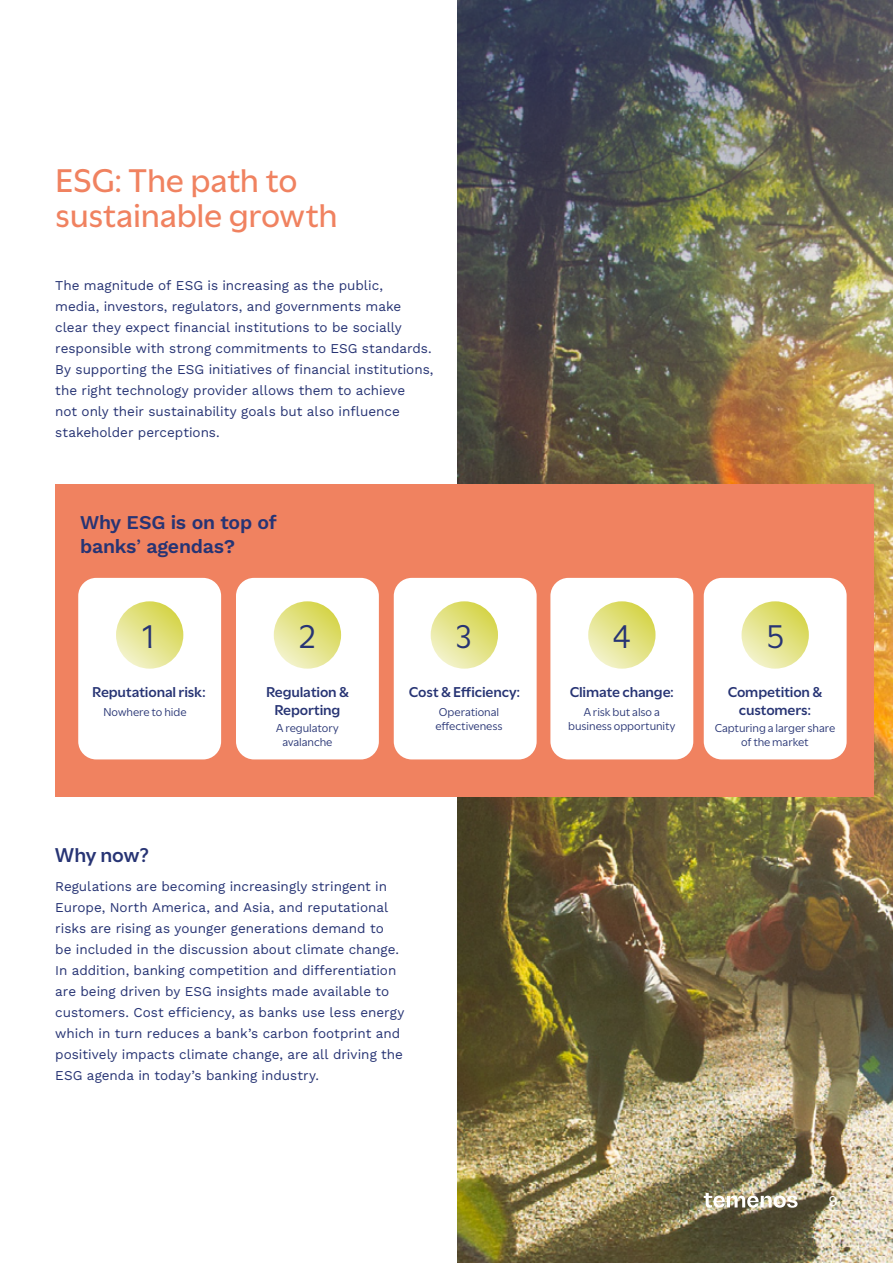
<style>
.page{position:relative;width:893px;height:1263px;background:#fff}
.page>*{position:absolute;margin:0;border:0;box-sizing:border-box;transform-origin:0 0}
.t1{font:500 34.5px/34.5px "Utile";letter-spacing:-.01em;color:#f08260}
.t2{font:34.5px "Utile";color:#273474}
.t3{font:600 21px "Utile";letter-spacing:-.01em;color:#273474}
.t4{font:600 19.5px/24px "Work Sans";letter-spacing:-.015em;color:#273474}
.t5{font:600 15px/18px "Utile";letter-spacing:-.01em;color:#273474;text-align:center}
.t6{font:15px "Work Sans";color:#fff}
.t7{font:13.5px/21px "Work Sans";color:#273474}
.t8{font:12px/13.5px "Utile";letter-spacing:-.005em;color:#273474;text-align:center}
.s1{font-weight:400}
</style>
<div class="page">
<img style="left:457px;top:493px;width:436px;height:770px">
<img style="left:457px;top:0;width:436px;height:493px">
<svg style="left:704px;top:1193px;width:94px;height:15px"></svg>
<div style="left:55px;top:484px;width:818px;height:313px;background:#f08260"></div>
<div style="left:78px;top:578px;width:143px;height:181px;background:#fff;border-radius:18px"></div>
<div style="left:236px;top:578px;width:143px;height:181px;background:#fff;border-radius:18px"></div>
<div style="left:394px;top:578px;width:143px;height:181px;background:#fff;border-radius:18px"></div>
<div style="left:550px;top:578px;width:143px;height:181px;background:#fff;border-radius:18px"></div>
<div style="left:704px;top:578px;width:143px;height:181px;background:#fff;border-radius:18px"></div>
<svg style="left:116px;top:601px;width:67px;height:68px;background:#e3e38a"></svg>
<svg style="left:274px;top:601px;width:67px;height:68px;background:#e3e38a"></svg>
<svg style="left:431px;top:601px;width:67px;height:68px;background:#e3e38a"></svg>
<svg style="left:588px;top:601px;width:67px;height:68px;background:#e4e38a"></svg>
<svg style="left:741px;top:601px;width:68px;height:68px;background:#e4e38b"></svg>
<h1 class="t1" style="left:55px;top:160px;width:284px">ESG: The path to sustainable growth</h1>
<p class="t7" style="left:55px;top:275px;width:380px">The magnitude of ESG is increasing as the public,<br>media, investors, regulators, and governments make clear they expect financial institutions to be socially responsible with strong commitments to ESG standards.<br>By supporting the ESG initiatives of financial institutions, the right technology provider allows them to achieve<br>not only their sustainability goals but also influence stakeholder perceptions.</p>
<h3 class="t4" style="left:80px;top:509px;width:198px">Why ESG is on top of banks<span class="s1">’</span> agendas?</h3>
<h1 class="t2" style="left:142px;top:610px;width:14px">1</h1>
<h1 class="t2" style="left:299px;top:610px;width:19px">2</h1>
<h1 class="t2" style="left:455px;top:610px;width:18px">3</h1>
<h1 class="t2" style="left:613px;top:610px;width:19px">4</h1>
<h1 class="t2" style="left:766px;top:610px;width:19px">5</h1>
<p class="t5" style="left:92px;top:682px;width:115px">Reputational risk:</p>
<p class="t5" style="left:266px;top:682px;width:84px">Regulation &amp;<br>Reporting</p>
<p class="t5" style="left:409px;top:682px;width:113px">Cost &amp; Efficiency:</p>
<p class="t5" style="left:570px;top:682px;width:106px">Climate change:</p>
<p class="t5" style="left:728px;top:682px;width:96px">Competition &amp;</p>
<p class="t8" style="left:103px;top:704px;width:85px">Nowhere to hide</p>
<p class="t5" style="left:739px;top:700px;width:74px">customers:</p>
<p class="t8" style="left:276px;top:720px;width:64px">A regulatory avalanche</p>
<p class="t8" style="left:435px;top:704px;width:69px;text-align:left">Operational effectiveness</p>
<p class="t8" style="left:568px;top:704px;width:109px">A risk but also a business opportunity</p>
<p class="t8" style="left:715px;top:720px;width:122px">Capturing a larger share of the market</p>
<h2 class="t3" style="left:55px;top:838px;width:95px">Why now?</h2>
<p class="t7" style="left:55px;top:875px;width:351px">Regulations are becoming increasingly stringent in Europe, North America, and Asia, and reputational risks are rising as younger generations demand to<br>be included in the discussion about climate change.<br>In addition, banking competition and differentiation are being driven by ESG insights made available to customers. Cost efficiency, as banks use less energy which in turn reduces a bank’s carbon footprint and positively impacts climate change, are all driving the ESG agenda in today’s banking industry.</p>
<p class="t6" style="left:828px;top:1189px;width:11px">9</p>
</div>
